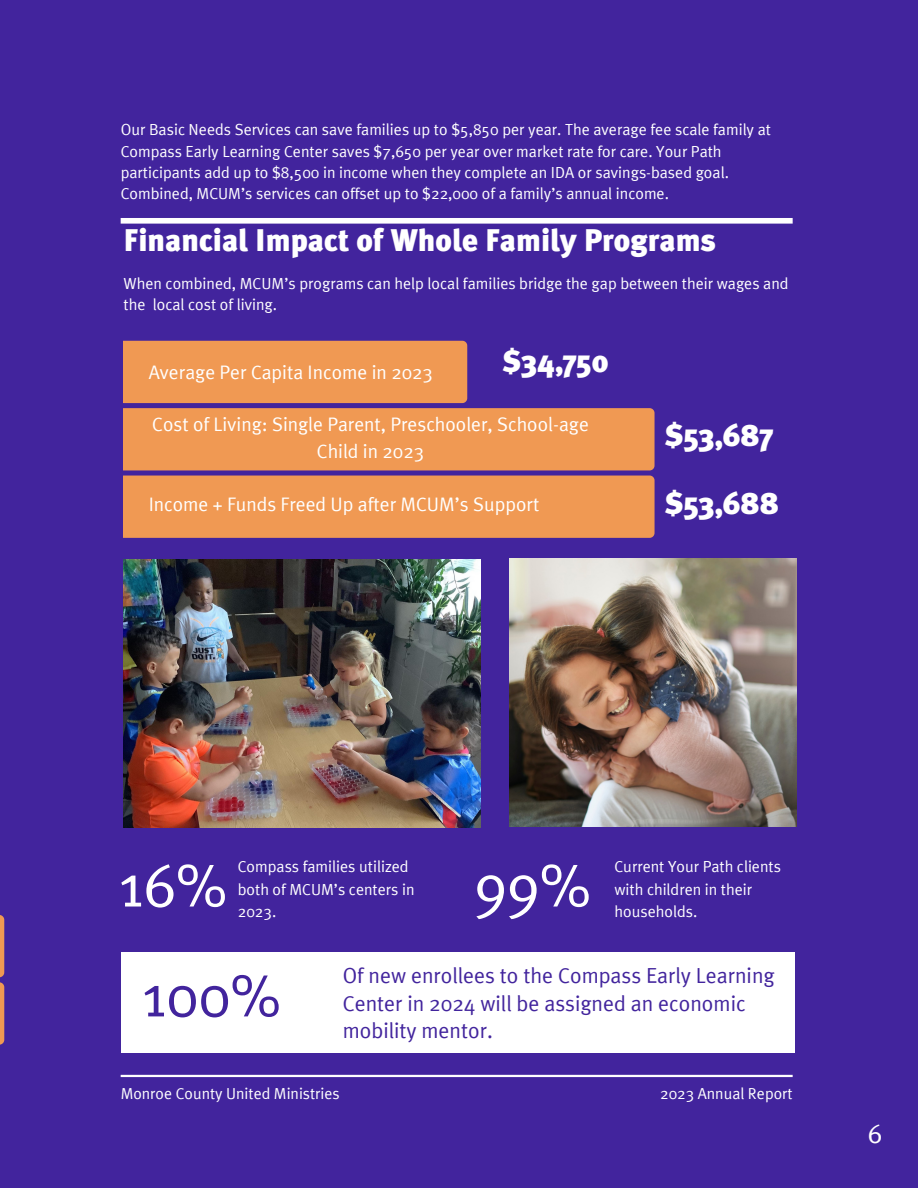
<style>
.page{position:relative;width:918px;height:1188px;background:#42249d}
.page>*{position:absolute;margin:0;border:0;box-sizing:border-box;transform-origin:0 0}
.t1{font:61.05px "Meta Plus";color:#fff}
.t2{font:60px "Meta Plus";color:#42249d}
.t3{font:900 31.05px "Meta Plus";color:#fff}
.t4{font:27px "Meta Plus";color:#fff}
.t5{font:21.75px/27.5px "Meta Plus";color:#42249d}
.t6{font:19.5px/27px "Meta Plus";color:#fff;text-align:center}
.t7{font:16.05px/21.3px "Meta Plus";color:#fff}
.t8{font:15.9px "Meta Plus";color:#fff}
</style>
<div class="page">
<svg style="left:124px;top:341px;width:531px;height:129px"></svg>
<div style="left:124px;top:476px;width:531px;height:62px;background:#f09953"></div>
<hr style="left:121px;top:1075px;width:672px;height:2px;background:#fff">
<div style="left:121px;top:953px;width:674px;height:100px;background:#fff"></div>
<div style="left:121px;top:218px;width:672px;height:6px;background:#fff"></div>
<svg style="left:0;top:915px;width:4px;height:130px"></svg>
<img style="left:124px;top:560px;width:356px;height:267px">
<img style="left:509px;top:558px;width:287px;height:269px">
<h2 class="t7" style="left:121px;top:119px;width:652px">Our Basic Needs Services can save families up to $5,850 per year. The average fee scale family at Compass Early Learning Center saves $7,650 per year over market rate for care. Your Path participants add up to $8,500 in income when they complete an IDA or savings-based goal.<br>Combined, MCUM’s services can offset up to $22,000 of a family’s annual income.</h2>
<h2 class="t3" style="left:124px;top:228px;width:594px">Financial Impact of Whole Family Programs</h2>
<h2 class="t7" style="left:124px;top:272px;width:667px">When combined, MCUM’s programs can help local families bridge the gap between their wages and the local cost of living.</h2>
<h3 class="t3" style="left:503px;top:349px;width:108px">$34,750</h3>
<h1 class="t6" style="left:149px;top:359px;width:286px">Average Per Capita Income in 2023</h1>
<p class="t6" style="left:152px;top:411px;width:438px">Cost of Living: Single Parent, Preschooler, School-age<br>Child in 2023</p>
<h1 class="t6" style="left:149px;top:490px;width:392px">Income + Funds Freed Up after MCUM’s Support</h1>
<p class="t3" style="left:665px;top:423px;width:109px">$53,687</p>
<p class="t3" style="left:665px;top:491px;width:115px">$53,688</p>
<h4 class="t1" style="left:118px;top:850px;width:110px">16%</h4>
<p class="t7" style="left:238px;top:855px;width:178px;line-height:22.2px">Compass families utilized both of MCUM’s centers in</p>
<p class="t7" style="left:238px;top:900px;width:40px">2023.</p>
<h4 class="t1" style="left:475px;top:850px;width:117px">99%</h4>
<h4 class="t7" style="left:614px;top:855px;width:168px;line-height:22.2px">Current Your Path clients with children in their</h4>
<h4 class="t7" style="left:614px;top:900px;width:84px">households.</h4>
<p class="t2" style="left:142px;top:961px;width:140px">100%</p>
<p class="t5" style="left:343px;top:962px;width:433px">Of new enrollees to the Compass Early Learning<br>Center in 2024 will be assigned an economic mobility mentor.</p>
<h1 class="t8" style="left:121px;top:1084px;width:221px">Monroe County United Ministries</h1>
<p class="t8" style="left:660px;top:1084px;width:134px">2023 Annual Report</p>
<p class="t4" style="left:868px;top:1118px;width:16px">6</p>
</div>
